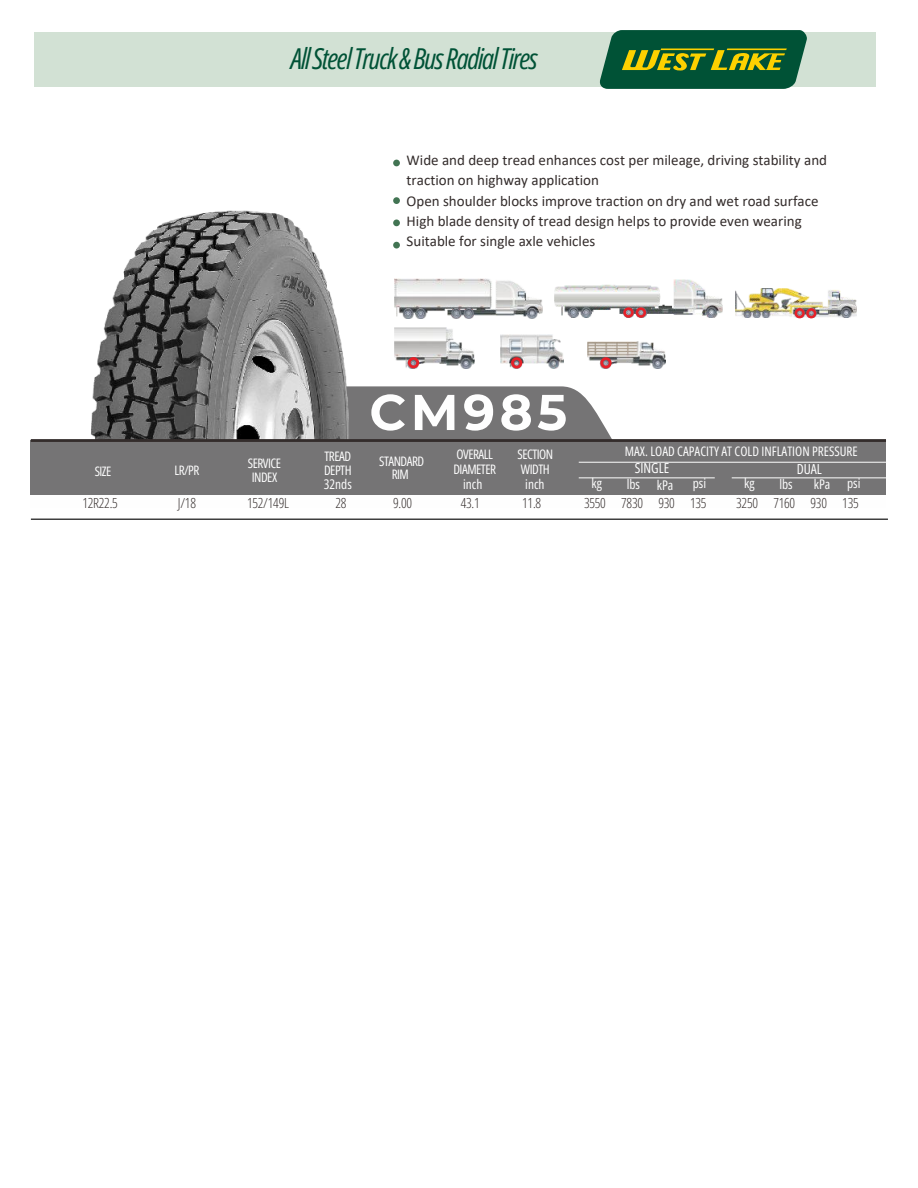
<style>
.page{position:relative;width:918px;height:1188px;background:#fff}
.page>*{position:absolute;margin:0;border:0;box-sizing:border-box;transform-origin:0 0}
.t1{font:700 50.25px "Montserrat";letter-spacing:.09em;color:#fefefe}
.t2{font:italic 28.8px "Open Sans Condensed";letter-spacing:-.045em;color:#005236}
.t3{font:15px/20.2px "Calibri";color:#332c2b}
.t4{font:300 13.8px "Open Sans Condensed";letter-spacing:-.015em;color:#332c2b}
.t5{font:13.8px "Open Sans Condensed";color:#fff}
.t6{font:13.35px "Open Sans Condensed";color:#fefefe}
.t7{font:13.05px/14.2px "Open Sans Condensed";letter-spacing:-.04em;color:#fefefe}
.t8{font:13.05px "Open Sans Condensed";color:#fefefe}
</style>
<div class="page">
<svg style="left:349px;top:386px;width:263px;height:53px;background:#7f7e7f"></svg>
<img style="left:91px;top:210px;width:258px;height:229px">
<img style="left:395px;top:279px;width:147px;height:39px">
<img style="left:736px;top:289px;width:120px;height:29px">
<img style="left:555px;top:280px;width:167px;height:38px">
<svg style="left:623px;top:307px;width:23px;height:11px"></svg>
<div style="left:31px;top:441px;width:855px;height:54px;background:#757475"></div>
<hr style="left:31px;top:439px;width:855px;height:3px;background:#332c2b">
<hr style="left:579px;top:478px;width:136px;height:1px;background:#fefefe">
<hr style="left:579px;top:462px;width:307px;height:1px;background:#fefefe">
<hr style="left:732px;top:478px;width:154px;height:1px;background:#fefefe">
<svg style="left:795px;top:308px;width:21px;height:10px"></svg>
<img style="left:588px;top:342px;width:77px;height:27px">
<img style="left:500px;top:334px;width:63px;height:34px">
<img style="left:395px;top:328px;width:80px;height:40px">
<svg style="left:408px;top:357px;width:11px;height:11px"></svg>
<svg style="left:511px;top:357px;width:11px;height:11px"></svg>
<svg style="left:600px;top:357px;width:12px;height:11px"></svg>
<div style="left:393px;top:160px;width:7px;height:6px;background:#427453;border-radius:50%"></div>
<div style="left:393px;top:197px;width:7px;height:7px;background:#427453;border-radius:50%"></div>
<div style="left:393px;top:242px;width:7px;height:7px;background:#427453;border-radius:50%"></div>
<div style="left:393px;top:220px;width:7px;height:6px;background:#427453;border-radius:50%"></div>
<hr style="left:31px;top:519px;width:857px;height:1px;background:#000">
<div style="left:34px;top:32px;width:842px;height:55px;background:#d2e1d4"></div>
<svg style="left:599px;top:30px;width:208px;height:59px;background:#316d39"></svg>
<h2 class="t2" style="left:291px;top:38px;width:248px">All Steel Truck &amp; Bus Radial Tires</h2>
<p class="t3" style="left:407px;top:150px;width:422px">Wide and deep tread enhances cost per mileage, driving stability and traction on highway application<br>Open shoulder blocks improve traction on dry and wet road surface High blade density of tread design helps to provide even wearing Suitable for single axle vehicles</p>
<h1 class="t1" style="left:369px;top:376px;width:199px">CM985</h1>
<p class="t7" style="left:95px;top:463px;width:18px">SIZE</p>
<p class="t7" style="left:175px;top:463px;width:26px">LR/PR</p>
<p class="t7" style="left:248px;top:456px;width:35px;text-align:center">SERVICE<br>INDEX</p>
<p class="t7" style="left:324px;top:449px;width:29px">TREAD<br>DEPTH</p>
<p class="t7" style="left:379px;top:454px;width:47px;line-height:13.8px;text-align:center">STANDARD<br>RIM</p>
<p class="t7" style="left:453px;top:447px;width:44px">OVERALL<br>DIAMETER</p>
<p class="t7" style="left:517px;top:447px;width:37px">SECTION<br>WIDTH</p>
<p class="t8" style="left:625px;top:442px;width:234px">MAX. LOAD CAPACITY AT COLD INFLATION PRESSURE</p>
<p class="t6" style="left:324px;top:475px;width:29px">32nds</p>
<p class="t6" style="left:463px;top:475px;width:21px">inch</p>
<p class="t6" style="left:525px;top:475px;width:21px">inch</p>
<p class="t6" style="left:592px;top:474px;width:12px">kg</p>
<p class="t6" style="left:627px;top:475px;width:15px">lbs</p>
<p class="t6" style="left:657px;top:476px;width:18px">kPa</p>
<p class="t6" style="left:693px;top:474px;width:15px">psi</p>
<p class="t6" style="left:744px;top:474px;width:12px">kg</p>
<p class="t6" style="left:779px;top:475px;width:15px">lbs</p>
<p class="t6" style="left:814px;top:475px;width:18px">kPa</p>
<p class="t6" style="left:847px;top:474px;width:15px">psi</p>
<p class="t5" style="left:635px;top:459px;width:36px">SINGLE</p>
<p class="t5" style="left:797px;top:459px;width:27px">DUAL</p>
<p class="t4" style="left:82px;top:494px;width:37px">12R22.5</p>
<p class="t4" style="left:178px;top:494px;width:20px">J/18</p>
<p class="t4" style="left:247px;top:494px;width:43px">152/149L</p>
<p class="t4" style="left:335px;top:494px;width:13px">28</p>
<p class="t4" style="left:393px;top:494px;width:20px">9.00</p>
<p class="t4" style="left:461px;top:494px;width:20px">43.1</p>
<p class="t4" style="left:522px;top:494px;width:20px">11.8</p>
<p class="t4" style="left:584px;top:494px;width:124px">3550 7830 930 135</p>
<p class="t4" style="left:736px;top:494px;width:124px">3250 7160 930 135</p>
</div>
